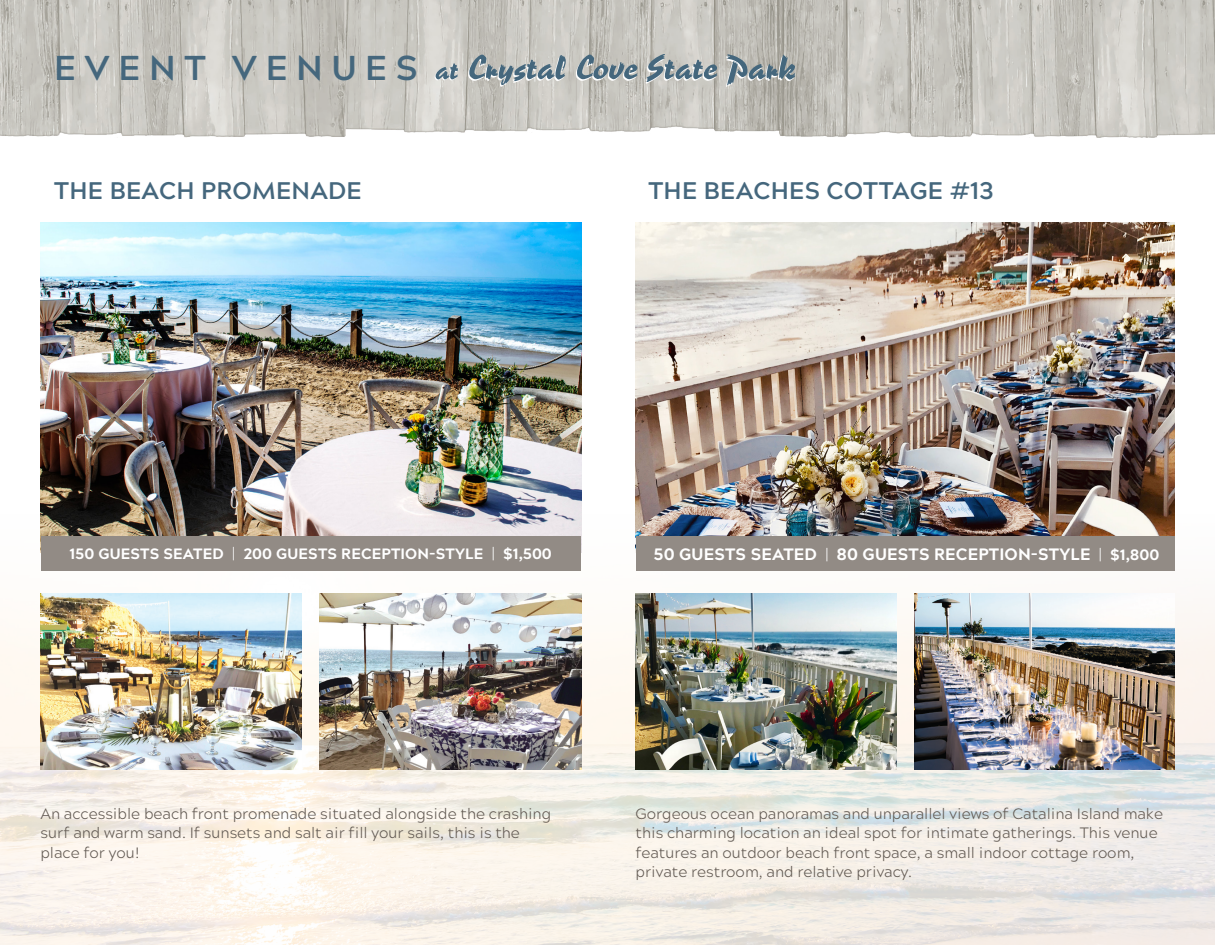
<style>
.page{position:relative;width:1215px;height:945px;background:#fff}
.page>*{position:absolute;margin:0;border:0;box-sizing:border-box;transform-origin:0 0}
.t1{font:700 34.5px "Acherus Grotesque";letter-spacing:.25em;color:#45677d}
.t2{font:700 24px "Acherus Grotesque";letter-spacing:.01em;color:#45677d}
.t3{font:800 16.5px "Acherus Grotesque";letter-spacing:.01em;color:#fff}
.t4{font:300 15px/19.5px "Acherus Grotesque";color:#615952}
.t5{font:800 15px "Acherus Grotesque";letter-spacing:.01em;color:#fff}
.s1{font-weight:300}
.s2{font-weight:300;font-size:15px}
.s3{font-size:15px}
</style>
<div class="page">
<img style="left:0;top:250px;width:1215px;height:695px">
<img style="left:0;top:0;width:1215px;height:137px">
<img style="left:40px;top:223px;width:542px;height:329px">
<img style="left:636px;top:223px;width:538px;height:313px">
<div style="left:41px;top:536px;width:540px;height:35px;background:#928b85"></div>
<div style="left:636px;top:536px;width:538px;height:35px;background:#928b85"></div>
<img style="left:40px;top:594px;width:262px;height:176px">
<img style="left:636px;top:594px;width:260px;height:176px">
<img style="left:914px;top:594px;width:260px;height:176px">
<img style="left:319px;top:594px;width:263px;height:176px">
<svg style="left:435px;top:63px;width:23px;height:17px"></svg>
<svg style="left:468px;top:55px;width:98px;height:32px;background:#a4adb0"></svg>
<svg style="left:576px;top:55px;width:62px;height:26px;background:#9ba6aa"></svg>
<svg style="left:645px;top:54px;width:72px;height:30px;background:#a3acb0"></svg>
<svg style="left:726px;top:54px;width:69px;height:33px;background:#99a2a4"></svg>
<h1 class="t1" style="left:54px;top:39px;width:365px">EVENT VENUES</h1>
<h2 class="t2" style="left:54px;top:170px;width:309px">THE BEACH PROMENADE</h2>
<h2 class="t2" style="left:649px;top:170px;width:347px">THE BEACHES COTTAGE #13</h2>
<p class="t5" style="left:70px;top:541px;width:484px">150 GUESTS SEATED <span class="s1">|</span> 200 GUESTS RECEPTION-STYLE <span class="s1">|</span> $1,500</p>
<p class="t3" style="left:654px;top:540px;width:507px">50 GUESTS SEATED <span class="s2">|</span> 80 GUESTS RECEPTION-STYLE <span class="s2">|</span> <span class="s3">$1,800</span></p>
<p class="t4" style="left:40px;top:803px;width:512px">An accessible beach front promenade situated alongside the crashing surf and warm sand. If sunsets and salt air fill your sails, this is the place for you!</p>
<p class="t4" style="left:636px;top:803px;width:529px">Gorgeous ocean panoramas and unparallel views of Catalina Island make this charming location an ideal spot for intimate gatherings. This venue features an outdoor beach front space, a small indoor cottage room, private restroom, and relative privacy.</p>
</div>
